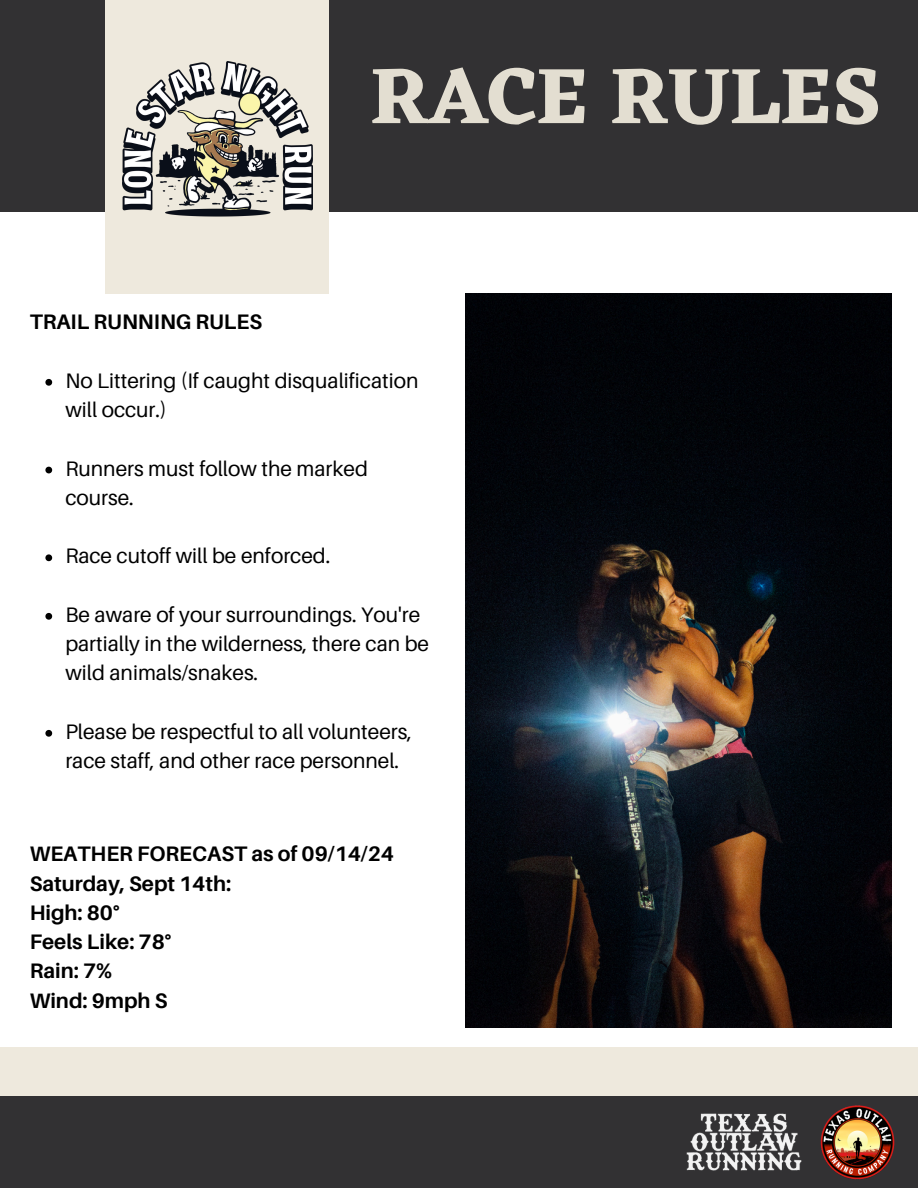
<style>
.page{position:relative;width:918px;height:1188px;background:#fff}
.page>*{position:absolute;margin:0;border:0;box-sizing:border-box;transform-origin:0 0}
.t1{font:700 81.15px "Eczar";color:#e3ded1}
.t2{font:21px/29.2px "Aileron";color:#000}
.t3{font:700 21px/29.2px "Aileron";color:#000}
</style>
<div class="page">
<div style="left:0;top:0;width:918px;height:212px;background:#323133"></div>
<div style="left:106px;top:0;width:223px;height:294px;background:#eee9dd"></div>
<div style="left:0;top:1096px;width:918px;height:92px;background:#323133"></div>
<div style="left:0;top:1047px;width:918px;height:49px;background:#eee9dd"></div>
<img style="left:820px;top:1105px;width:75px;height:75px">
<img style="left:686px;top:1113px;width:116px;height:58px">
<img style="left:123px;top:62px;width:190px;height:155px">
<img style="left:465px;top:294px;width:427px;height:733px">
<svg style="left:45px;top:379px;width:7px;height:7px"></svg>
<svg style="left:45px;top:467px;width:7px;height:6px"></svg>
<svg style="left:45px;top:554px;width:7px;height:7px"></svg>
<svg style="left:45px;top:613px;width:7px;height:7px"></svg>
<svg style="left:45px;top:730px;width:7px;height:7px"></svg>
<p class="t3" style="left:30px;top:307px;width:234px">TRAIL RUNNING RULES</p>
<p class="t1" style="left:370px;top:48px;width:512px">RACE RULES</p>
<p class="t2" style="left:65px;top:366px;width:355px">No Littering (If caught disqualification will occur.)</p>
<p class="t2" style="left:65px;top:453px;width:304px">Runners must follow the marked course.</p>
<p class="t2" style="left:65px;top:541px;width:267px">Race cutoff will be enforced.</p>
<h3 class="t2" style="left:65px;top:600px;width:365px">Be aware of your surroundings. You're partially in the wilderness, there can be wild animals/snakes.</h3>
<p class="t2" style="left:65px;top:717px;width:348px">Please be respectful to all volunteers, race staff, and other race personnel.</p>
<p class="t3" style="left:30px;top:839px;width:366px">WEATHER FORECAST as of 09/14/24<br>Saturday, Sept 14th:<br>High: 80°<br>Feels Like: 78°<br>Rain: 7%<br>Wind: 9mph S</p>
</div>
